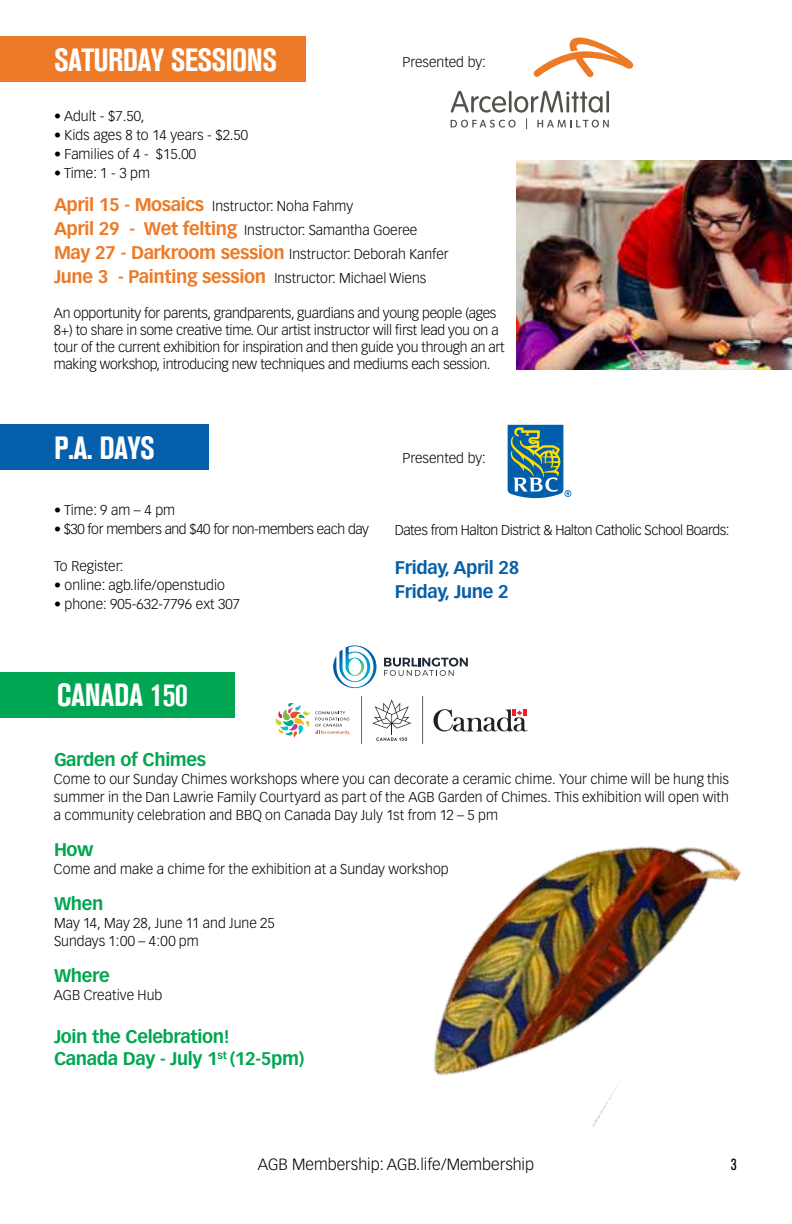
<style>
.page{position:relative;width:792px;height:1224px;background:#fff}
.page>*{position:absolute;margin:0;border:0;box-sizing:border-box;transform-origin:0 0}
.t1{font:700 condensed 32px "Akzidenz Grotesk BE";letter-spacing:-.02em;color:#fff}
.t2{font:700 18px/22px "Vectora LH";letter-spacing:-.02em;color:#00a651}
.t3{font:700 18px/24px "Vectora LH";letter-spacing:-.02em;color:#055faa}
.t4{font:300 16px "Vectora LH";color:#000}
.t5{font:condensed 16px "Akzidenz Grotesk BQ";color:#000}
.t6{font:300 14px/17px "Vectora LH";letter-spacing:-.02em;color:#000}
.t7{font:300 14px/24px "Vectora LH";color:#000}
.t8{font:300 14px/18px "Vectora LH";letter-spacing:.005em;color:#000}
.s1{font-weight:700;font-size:18px;color:#ed7a26}
</style>
<div class="page">
<div style="left:0;top:37px;width:305px;height:45px;background:#ed7a26"></div>
<svg style="left:534px;top:38px;width:99px;height:39px"></svg>
<svg style="left:451px;top:91px;width:158px;height:38px"></svg>
<div style="left:0;top:425px;width:209px;height:45px;background:#055faa"></div>
<svg style="left:508px;top:425px;width:63px;height:73px"></svg>
<img style="left:433px;top:846px;width:309px;height:281px">
<div style="left:0;top:673px;width:235px;height:45px;background:#00a651"></div>
<svg style="left:433px;top:709px;width:95px;height:23px"></svg>
<svg style="left:276px;top:703px;width:74px;height:35px"></svg>
<svg style="left:372px;top:699px;width:39px;height:42px"></svg>
<hr style="left:361px;top:697px;width:1px;height:47px;background:#d1d1d4">
<hr style="left:422px;top:697px;width:1px;height:47px;background:#d1d1d4">
<hr style="left:362px;top:696px;width:1px;height:48px;background:#6e6e70">
<hr style="left:423px;top:696px;width:1px;height:48px;background:#6e6e70">
<svg style="left:384px;top:658px;width:84px;height:18px"></svg>
<svg style="left:333px;top:645px;width:43px;height:43px"></svg>
<img style="left:517px;top:161px;width:275px;height:208px">
<h1 class="t1" style="left:54px;top:41px;width:225px">SATURDAY SESSIONS</h1>
<p class="t7" style="left:402px;top:50px;width:85px">Presented by:</p>
<p class="t6" style="left:54px;top:108px;width:92px">• Adult - $7.50,</p>
<p class="t7" style="left:54px;top:124px;width:196px">• Kids ages 8 to 14 years - $2.50</p>
<p class="t7" style="left:54px;top:143px;width:144px">• Families of 4 - $15.00</p>
<p class="t6" style="left:54px;top:165px;width:98px">• Time: 1 - 3 pm</p>
<p class="t7" style="left:54px;top:195px;width:396px"><span class="s1">April 15 - Mosaics</span> Instructor: Noha Fahmy<br><span class="s1">April 29 - Wet felting</span> Instructor: Samantha Goeree <span class="s1">May 27 - Darkroom session</span> Instructor: Deborah Kanfer <span class="s1">June 3 - Painting session</span> Instructor: Michael Wiens</p>
<p class="t6" style="left:54px;top:305px;width:452px">An opportunity for parents, grandparents, guardians and young people (ages 8+) to share in some creative time. Our artist instructor will first lead you on a tour of the current exhibition for inspiration and then guide you through an art making workshop, introducing new techniques and mediums each session.</p>
<h1 class="t1" style="left:54px;top:429px;width:102px">P.A. DAYS</h1>
<p class="t6" style="left:54px;top:502px;width:123px">• Time: 9 am – 4 pm</p>
<p class="t6" style="left:54px;top:521px;width:316px">• $30 for members and $40 for non-members each day</p>
<p class="t7" style="left:54px;top:554px;width:71px">To Register:</p>
<p class="t7" style="left:54px;top:573px;width:172px">• online: agb.life/openstudio</p>
<p class="t7" style="left:54px;top:592px;width:187px">• phone: 905-632-7796 ext 307</p>
<p class="t7" style="left:402px;top:446px;width:85px">Presented by:</p>
<p class="t6" style="left:395px;top:522px;width:336px">Dates from Halton District &amp; Halton Catholic School Boards:</p>
<p class="t3" style="left:395px;top:555px;width:126px">Friday, April 28<br>Friday, June 2</p>
<h1 class="t1" style="left:57px;top:677px;width:133px">CANADA 150</h1>
<p class="t2" style="left:54px;top:748px;width:154px">Garden of Chimes</p>
<p class="t6" style="left:54px;top:770px;width:677px;line-height:18px;text-align:justify">Come to our Sunday Chimes workshops where you can decorate a ceramic chime. Your chime will be hung this summer in the Dan Lawrie Family Courtyard as part of the AGB Garden of Chimes. This exhibition will open with a community celebration and BBQ on Canada Day July 1st from 12 – 5 pm</p>
<p class="t2" style="left:54px;top:838px;width:41px">How</p>
<p class="t8" style="left:54px;top:860px;width:396px">Come and make a chime for the exhibition at a Sunday workshop</p>
<p class="t2" style="left:54px;top:892px;width:51px">When</p>
<p class="t8" style="left:54px;top:914px;width:222px">May 14, May 28, June 11 and June 25<br>Sundays 1:00 – 4:00 pm</p>
<p class="t2" style="left:54px;top:964px;width:57px">Where</p>
<p class="t8" style="left:54px;top:986px;width:110px">AGB Creative Hub</p>
<p class="t2" style="left:54px;top:1026px;width:252px">Join the Celebration!<br>Canada Day - July 1<sup>st</sup> (12-5pm)</p>
<p class="t4" style="left:258px;top:1155px;width:278px">AGB Membership: AGB.life/Membership</p>
<p class="t5" style="left:731px;top:1155px;width:7px">3</p>
</div>
